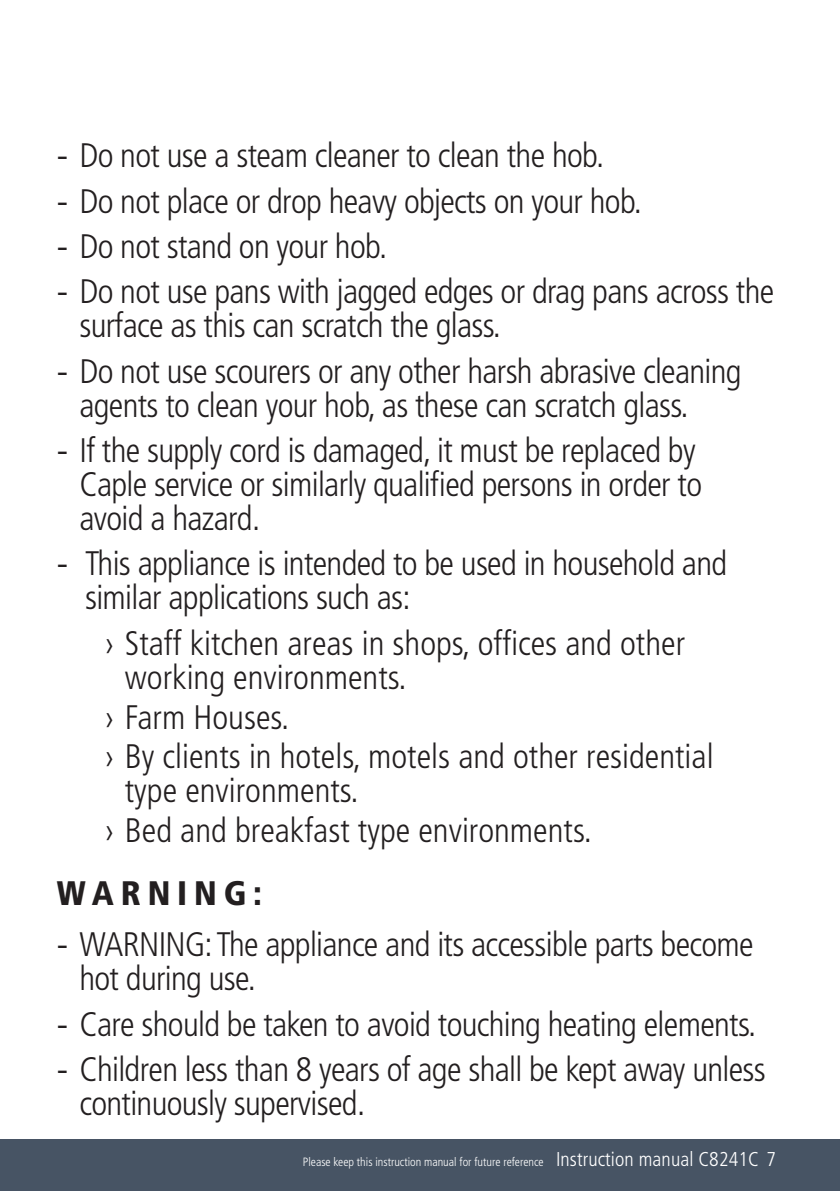
<style>
.page{position:relative;width:840px;height:1191px;background:#fff}
.page>*{position:absolute;margin:0;border:0;box-sizing:border-box;transform-origin:0 0}
.t1{font:300 condensed 34px/34px "Frutiger";letter-spacing:-.02em;color:#231f20}
.t2{font:300 condensed 34px/39.6px "Frutiger";color:#231f20}
.t3{font:900 condensed 34px "Frutiger";letter-spacing:.2em;color:#231f20}
.t4{font:300 condensed 12px "Frutiger";color:#fff}
.s1{font-stretch:normal}
.s2{font-size:20px}
</style>
<div class="page">
<div style="left:0;top:1139px;width:839px;height:52px;background:#475464"></div>
<p class="t1" style="left:57px;top:141px;width:548px"><span class="s1">-</span> Do not use a steam cleaner to clean the hob.</p>
<p class="t1" style="left:57px;top:186px;width:586px"><span class="s1">-</span> Do not place or drop heavy objects on your hob.</p>
<p class="t1" style="left:57px;top:232px;width:332px"><span class="s1">-</span> Do not stand on your hob.</p>
<p class="t1" style="left:79px;top:277px;width:696px;text-indent:-23px"><span class="s1">-</span> Do not use pans with jagged edges or drag pans across the surface as this can scratch the glass.</p>
<p class="t1" style="left:79px;top:356px;width:663px;text-indent:-23px"><span class="s1">-</span> Do not use scourers or any other harsh abrasive cleaning agents to clean your hob, as these can scratch glass.</p>
<p class="t1" style="left:79px;top:436px;width:623px;text-indent:-23px"><span class="s1">-</span> If the supply cord is damaged, it must be replaced by<br>Caple service or similarly qualified persons in order to avoid a hazard.</p>
<p class="t1" style="left:85px;top:549px;width:643px;text-indent:-28px"><span class="s1">-</span> This appliance is intended to be used in household and similar applications such as:</p>
<p class="t2" style="left:125px;top:628px;width:561px;line-height:34px;text-indent:-20px">› Staff kitchen areas in shops, offices and other working environments.</p>
<p class="t2" style="left:105px;top:699px;width:609px">› Farm Houses.<br>› By clients in hotels, motels and other residential</p>
<p class="t2" style="left:105px;top:773px;width:488px;text-indent:20px">type environments.<br>› Bed and breakfast type environments.</p>
<p class="t3" style="left:57px;top:873px;width:207px">WARNING:</p>
<p class="t1" style="left:79px;top:930px;width:675px;text-indent:-23px"><span class="s1">-</span> WARNING: The appliance and its accessible parts become hot during use.</p>
<p class="t1" style="left:57px;top:1009px;width:700px"><span class="s1">-</span> Care should be taken to avoid touching heating elements.</p>
<p class="t1" style="left:79px;top:1055px;width:687px;text-indent:-23px"><span class="s1">-</span> Children less than 8 years of age shall be kept away unless continuously supervised.</p>
<p class="t4" style="left:303px;top:1156px;width:474px">Please keep this instruction manual for future reference <span class="s2">Instruction manual C8241C 7</span></p>
</div>
